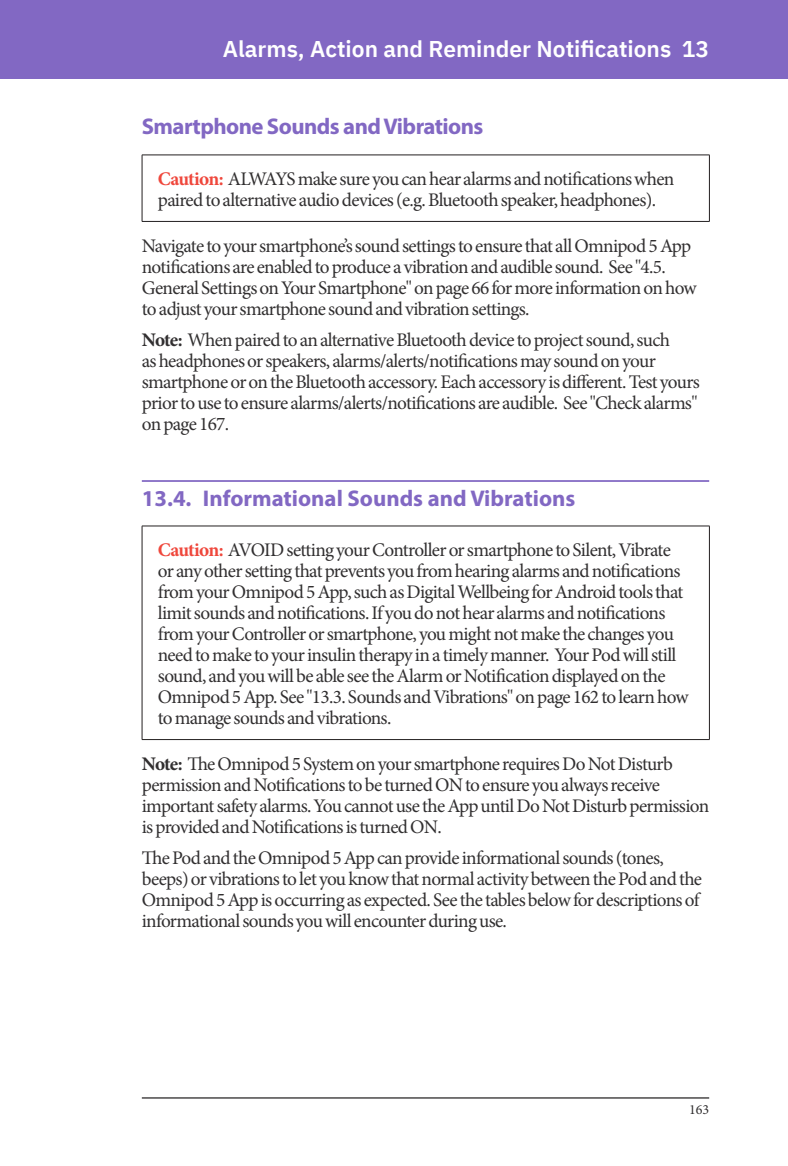
<style>
.page{position:relative;width:788px;height:1166px;background:#fff}
.page>*{position:absolute;margin:0;border:0;box-sizing:border-box;transform-origin:0 0}
.Head2{font:700 22.75px "Myriad Pro";letter-spacing:-.01em;color:#8268c3}
.t1{font:600 22.75px "IBM Plex Sans";color:#fff}
.BodyText{font:19.25px/21px "Minion Pro";letter-spacing:-.04em;color:#312f30}
.t2{font:14px "Minion Pro";color:#312f30}
.s1{font-weight:700;color:#ef473c}
.s2{font-weight:700}
</style>
<div class="page">
<div style="left:0;top:0;width:788px;height:79px;background:#8268c3"></div>
<hr style="left:142px;top:1097px;width:567px;height:1px;background:#312f30">
<hr style="left:142px;top:480px;width:567px;height:2px;background:#8268c3">
<hr style="left:142px;top:155px;width:567px;height:1px;background:#231f20">
<hr style="left:142px;top:155px;width:1px;height:66px;background:#231f20">
<hr style="left:709px;top:155px;width:1px;height:66px;background:#231f20">
<hr style="left:142px;top:221px;width:567px;height:1px;background:#231f20">
<hr style="left:142px;top:525px;width:567px;height:1px;background:#231f20">
<hr style="left:142px;top:526px;width:1px;height:213px;background:#231f20">
<hr style="left:709px;top:526px;width:1px;height:213px;background:#231f20">
<hr style="left:142px;top:739px;width:567px;height:1px;background:#231f20">
<p class="t1" style="left:223px;top:31px;width:488px">Alarms, Action and Reminder Notifications 13</p>
<p class="Head2" style="left:142px;top:112px;width:343px">Smartphone Sounds and Vibrations</p>
<p class="BodyText" style="left:158px;top:168px;width:518px"><span class="s1">Caution:</span> ALWAYS make sure you can hear alarms and notifications when paired to alternative audio devices (e.g. Bluetooth speaker, headphones).</p>
<p class="BodyText" style="left:142px;top:235px;width:556px">Navigate to your smartphone’s sound settings to ensure that all Omnipod 5 App notifications are enabled to produce a vibration and audible sound. See "4.5.<br>General Settings on Your Smartphone" on page 66 for more information on how to adjust your smartphone sound and vibration settings.</p>
<p class="BodyText" style="left:142px;top:329px;width:559px"><span class="s2">Note:</span> When paired to an alternative Bluetooth device to project sound, such<br>as headphones or speakers, alarms/alerts/notifications may sound on your smartphone or on the Bluetooth accessory. Each accessory is different. Test yours prior to use to ensure alarms/alerts/notifications are audible. See "Check alarms" on page 167.</p>
<p class="Head2" style="left:142px;top:483px;width:435px">13.4. Informational Sounds and Vibrations</p>
<p class="BodyText" style="left:158px;top:539px;width:532px"><span class="s1">Caution:</span> AVOID setting your Controller or smartphone to Silent, Vibrate or any other setting that prevents you from hearing alarms and notifications from your Omnipod 5 App, such as Digital Wellbeing for Android tools that limit sounds and notifications. If you do not hear alarms and notifications from your Controller or smartphone, you might not make the changes you need to make to your insulin therapy in a timely manner. Your Pod will still sound, and you will be able see the Alarm or Notification displayed on the Omnipod 5 App. See "13.3. Sounds and Vibrations" on page 162 to learn how to manage sounds and vibrations.</p>
<p class="BodyText" style="left:142px;top:753px;width:569px"><span class="s2">Note:</span> The Omnipod 5 System on your smartphone requires Do Not Disturb permission and Notifications to be turned ON to ensure you always receive important safety alarms. You cannot use the App until Do Not Disturb permission is provided and Notifications is turned ON.</p>
<p class="BodyText" style="left:142px;top:847px;width:561px">The Pod and the Omnipod 5 App can provide informational sounds (tones, beeps) or vibrations to let you know that normal activity between the Pod and the Omnipod 5 App is occurring as expected. See the tables below for descriptions of informational sounds you will encounter during use.</p>
<p class="t2" style="left:689px;top:1100px;width:22px">163</p>
</div>
